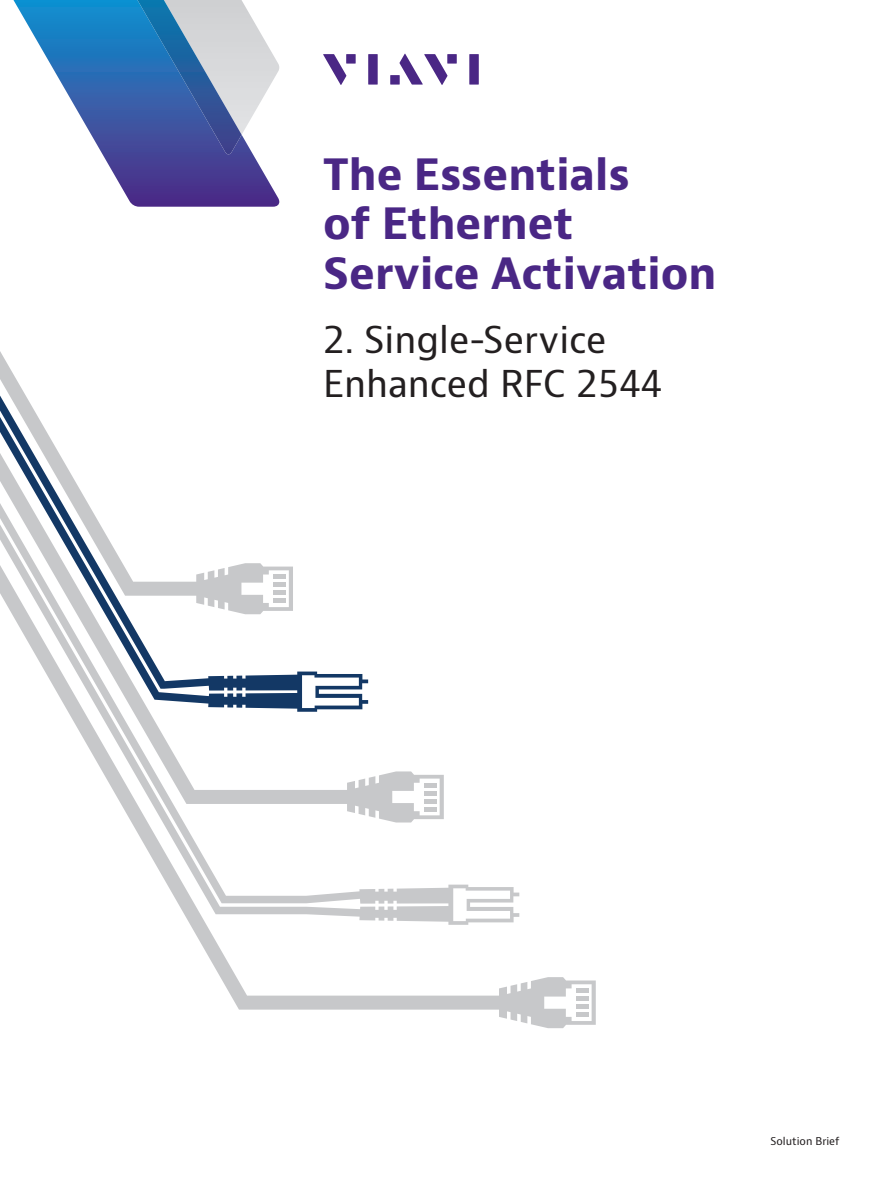
<style>
.page{position:relative;width:893px;height:1191px;background:#fff}
.page>*{position:absolute;margin:0;border:0;box-sizing:border-box;transform-origin:0 0}
.t1{font:700 42px/49.5px "Bernino Sans";color:#4a2785}
.t2{font:36px/43.2px "Bernino Sans";color:#231f20}
.t3{font:10.5px "Bernino Sans";color:#231f20}
</style>
<div class="page">
<svg style="left:323px;top:54px;width:23px;height:31px"></svg>
<div style="left:346px;top:54px;width:10px;height:10px;background:#4a2785"></div>
<div style="left:368px;top:54px;width:10px;height:31px;background:#4a2785"></div>
<div style="left:447px;top:54px;width:10px;height:10px;background:#4a2785"></div>
<div style="left:469px;top:54px;width:10px;height:31px;background:#4a2785"></div>
<svg style="left:399px;top:54px;width:48px;height:31px"></svg>
<div style="left:390px;top:75px;width:10px;height:10px;background:#4a2785"></div>
<svg style="left:13px;top:0;width:266px;height:207px"></svg>
<img style="left:137px;top:0;width:105px;height:154px">
<svg style="left:0;top:351px;width:25px;height:44px"></svg>
<svg style="left:190px;top:893px;width:406px;height:135px"></svg>
<div style="left:576px;top:988px;width:12px;height:5px;background:#c7c8ca"></div>
<div style="left:576px;top:996px;width:12px;height:5px;background:#c7c8ca"></div>
<div style="left:576px;top:1004px;width:12px;height:5px;background:#c7c8ca"></div>
<div style="left:576px;top:1012px;width:12px;height:5px;background:#c7c8ca"></div>
<svg style="left:68px;top:679px;width:451px;height:245px"></svg>
<svg style="left:0;top:395px;width:368px;height:316px"></svg>
<p class="t1" style="left:323px;top:151px;width:395px">The Essentials<br>of Ethernet<br>Service Activation</p>
<p class="t2" style="left:323px;top:319px;width:341px">2. Single-Service<br>Enhanced RFC 2544</p>
<p class="t3" style="left:770px;top:1134px;width:71px">Solution Brief</p>
</div>
